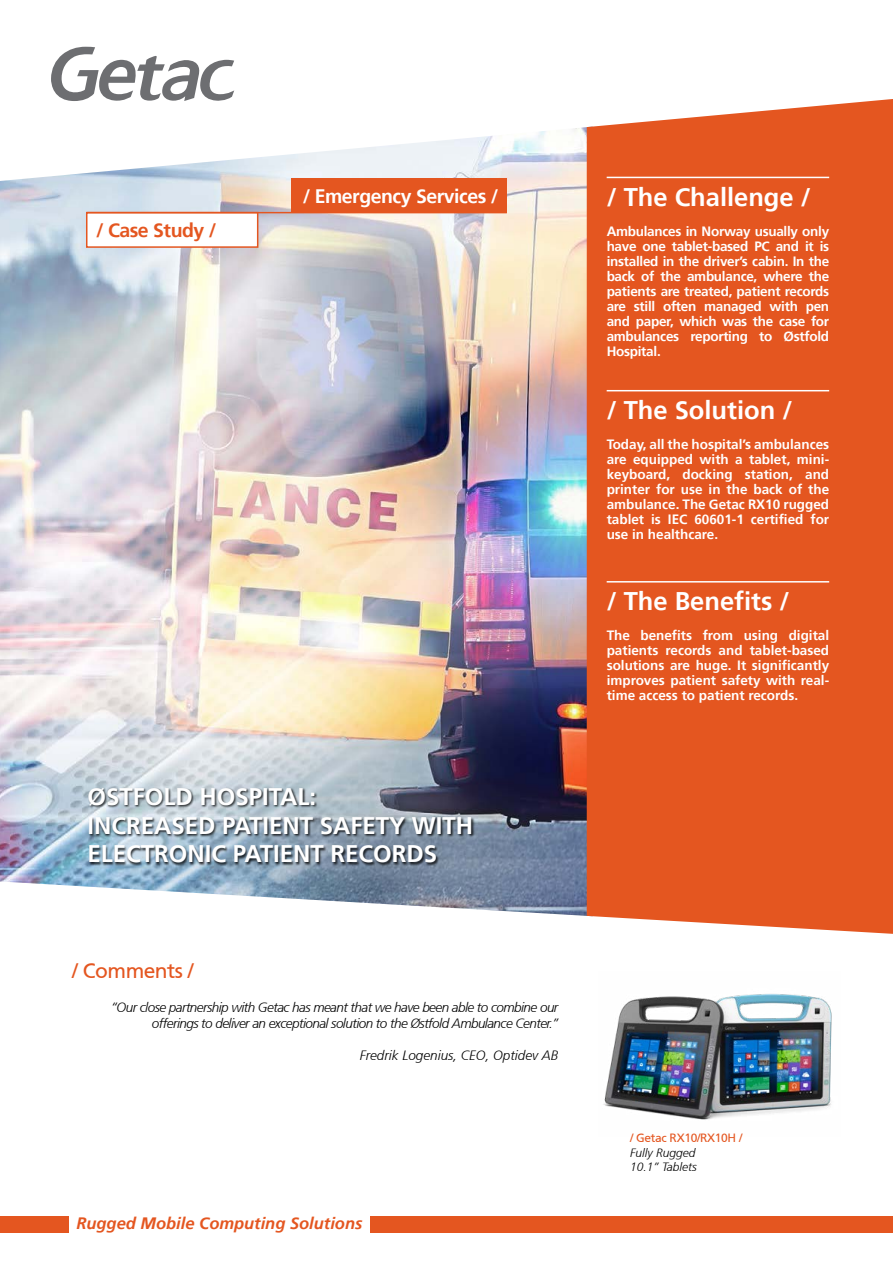
<style>
.page{position:relative;width:893px;height:1263px;background:#fff}
.page>*{position:absolute;margin:0;border:0;box-sizing:border-box;transform-origin:0 0}
.t1{font:700 25.5px "Frutiger 65";color:#fff}
.t2{font:700 24px/28.8px "Frutiger 65";color:#fff}
.t3{font:21px "Frutiger 55 Roman";letter-spacing:-.025em;color:#e45620}
.t4{font:700 19.5px "Frutiger 65";letter-spacing:-.025em;color:#fff}
.t5{font:700 19.5px "Frutiger 65";letter-spacing:-.025em;color:#e45620}
.t6{font:italic 700 16.5px "Frutiger 66";color:#e45620}
.t7{font:700 13.5px/15px "Frutiger 65";color:#fff;text-align:justify}
.t8{font:italic 300 13.5px/16.2px "Frutiger 46";letter-spacing:-.04em;color:#000;text-align:right}
.t9{font:italic 300 13.5px "Frutiger 46";color:#000}
.t10{font:italic 300 12px/14.4px "Frutiger 46";color:#000}
.t11{font:12px "Frutiger 55 Roman";letter-spacing:-.025em;color:#e45620}
</style>
<div class="page">
<img style="left:603px;top:994px;width:229px;height:126px">
<div style="left:0;top:1216px;width:68px;height:17px;background:#e45620"></div>
<div style="left:371px;top:1216px;width:522px;height:17px;background:#e45620"></div>
<img style="left:0;top:127px;width:587px;height:789px">
<div style="left:587px;top:99px;width:306px;height:835px;background:#e45620"></div>
<div style="left:87px;top:213px;width:171px;height:34px;background:#fff"></div>
<div style="left:86px;top:212px;width:172px;height:36px;border:2px solid #e45620"></div>
<div style="left:292px;top:178px;width:215px;height:34px;background:#e45620"></div>
<hr style="left:87px;top:212px;width:420px;height:1px;background:#e45620">
<div style="left:607px;top:186px;width:222px;height:190px;background:#e45620"></div>
<hr style="left:607px;top:177px;width:222px;height:1px;background:#fff">
<div style="left:607px;top:400px;width:222px;height:167px;background:#e45620"></div>
<hr style="left:607px;top:390px;width:222px;height:1px;background:#fff">
<hr style="left:607px;top:581px;width:222px;height:1px;background:#fff">
<svg style="left:51px;top:47px;width:183px;height:54px"></svg>
<div style="left:89px;top:787px;width:386px;height:79px;background:#000;opacity:.75"></div>
<h3 class="t5" style="left:96px;top:219px;width:122px">/ Case Study /</h3>
<h3 class="t4" style="left:303px;top:184px;width:197px">/ Emergency Services /</h3>
<h1 class="t1" style="left:607px;top:182px;width:206px">/ The Challenge /</h1>
<p class="t7" style="left:607px;top:223px;width:224px">Ambulances in Norway usually only have one tablet-based PC and it is installed in the driver’s cabin. In the back of the ambulance, where the patients are treated, patient records are still often managed with pen and paper, which was the case for ambulances reporting to Østfold Hospital.</p>
<h1 class="t1" style="left:607px;top:395px;width:187px">/ The Solution /</h1>
<p class="t7" style="left:607px;top:437px;width:224px">Today, all the hospital’s ambulances are equipped with a tablet, mini&shy;keyboard, docking station, and printer for use in the back of the ambulance. The Getac RX10 rugged tablet is IEC 60601-1 certified for use in healthcare.</p>
<h1 class="t1" style="left:607px;top:586px;width:184px">/ The Benefits /</h1>
<p class="t7" style="left:607px;top:628px;width:224px">The benefits from using digital patients records and tablet-based solutions are huge. It significantly improves patient safety with real&shy;time access to patient records.</p>
<h2 class="t2" style="left:87px;top:782px;width:387px">ØSTFOLD HOSPITAL:<br>INCREASED PATIENT SAFETY WITH<br>ELECTRONIC PATIENT RECORDS</h2>
<h3 class="t3" style="left:72px;top:958px;width:123px">/ Comments /</h3>
<p class="t8" style="left:111px;top:999px;width:449px">“Our close partnership with Getac has meant that we have been able to combine our offerings to deliver an exceptional solution to the Østfold Ambulance Center.”</p>
<p class="t9" style="left:360px;top:1048px;width:200px">Fredrik Logenius, CEO, Optidev AB</p>
<p class="t6" style="left:76px;top:1214px;width:288px">Rugged Mobile Computing Solutions</p>
<p class="t11" style="left:630px;top:1131px;width:114px">/ Getac RX10/RX10H /</p>
<p class="t10" style="left:630px;top:1145px;width:68px">Fully Rugged<br>10.1” Tablets</p>
</div>
